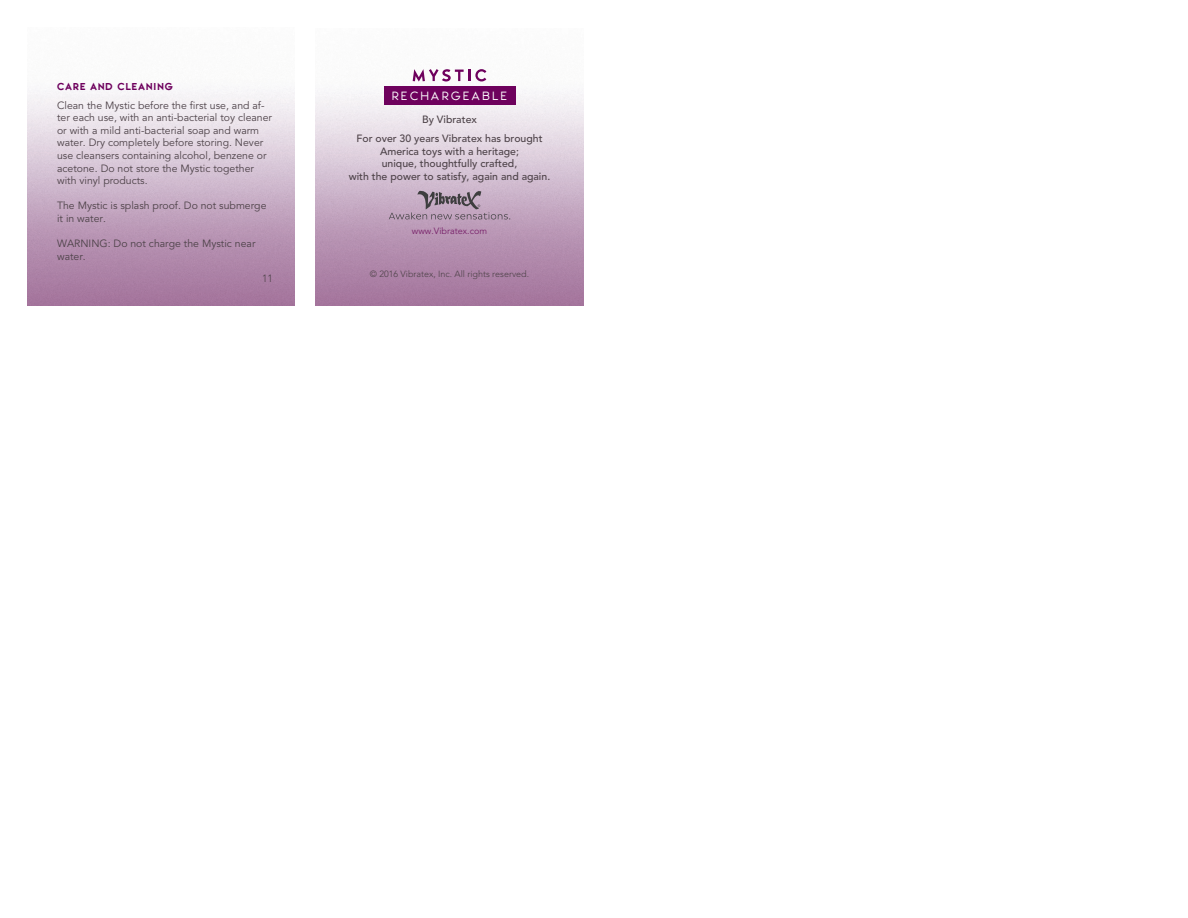
<style>
.page{position:relative;width:1188px;height:918px;background:#fff}
.page>*{position:absolute;margin:0;border:0;box-sizing:border-box;transform-origin:0 0}
.t1{font:500 12.6px "Simplix";letter-spacing:.2em;color:#fff}
.t2{font:10.5px/12.6px "Avenir";color:#4d4248}
.t3{font:500 10.5px "Avenir";color:#4d4248}
.t4{font:700 10.5px "Simplix";letter-spacing:.1em;color:#6e015d}
.t5{font:300 10.5px "Avenir";color:#4d4248}
.t6{font:300 9px "Avenir";color:#4d4248}
.t7{font:9px "Avenir";color:#772069}
</style>
<div class="page">
<img style="left:316px;top:71px;width:267px;height:234px">
<svg style="left:389px;top:191px;width:121px;height:28px;background:#ae98ad"></svg>
<div style="left:384px;top:86px;width:131px;height:19px;background:#6e015d"></div>
<svg style="left:413px;top:69px;width:73px;height:12px"></svg>
<p class="t4" style="left:57px;top:80px;width:117px">CARE AND CLEANING</p>
<p class="t2" style="left:57px;top:99px;width:217px">Clean the Mystic before the first use, and af&shy;ter each use, with an anti-bacterial toy cleaner or with a mild anti-bacterial soap and warm water. Dry completely before storing. Never use cleansers containing alcohol, benzene or acetone. Do not store the Mystic together with vinyl products.</p>
<p class="t2" style="left:57px;top:200px;width:211px">The Mystic is splash proof. Do not submerge it in water.</p>
<p class="t2" style="left:57px;top:238px;width:200px">WARNING: Do not charge the Mystic near water.</p>
<p class="t5" style="left:262px;top:272px;width:12px">11</p>
<p class="t1" style="left:392px;top:89px;width:116px">RECHARGEABLE</p>
<p class="t3" style="left:422px;top:114px;width:56px">By Vibratex</p>
<p class="t3" style="left:356px;top:132px;width:188px">For over 30 years Vibratex has brought</p>
<p class="t3" style="left:380px;top:145px;width:141px">America toys with a heritage;</p>
<p class="t3" style="left:382px;top:158px;width:137px">unique, thoughtfully crafted,</p>
<p class="t3" style="left:349px;top:170px;width:203px">with the power to satisfy, again and again.</p>
<p class="t7" style="left:412px;top:226px;width:77px">www.Vibratex.com</p>
<p class="t6" style="left:370px;top:268px;width:161px">© 2016 Vibratex, Inc. All rights reserved.</p>
</div>
